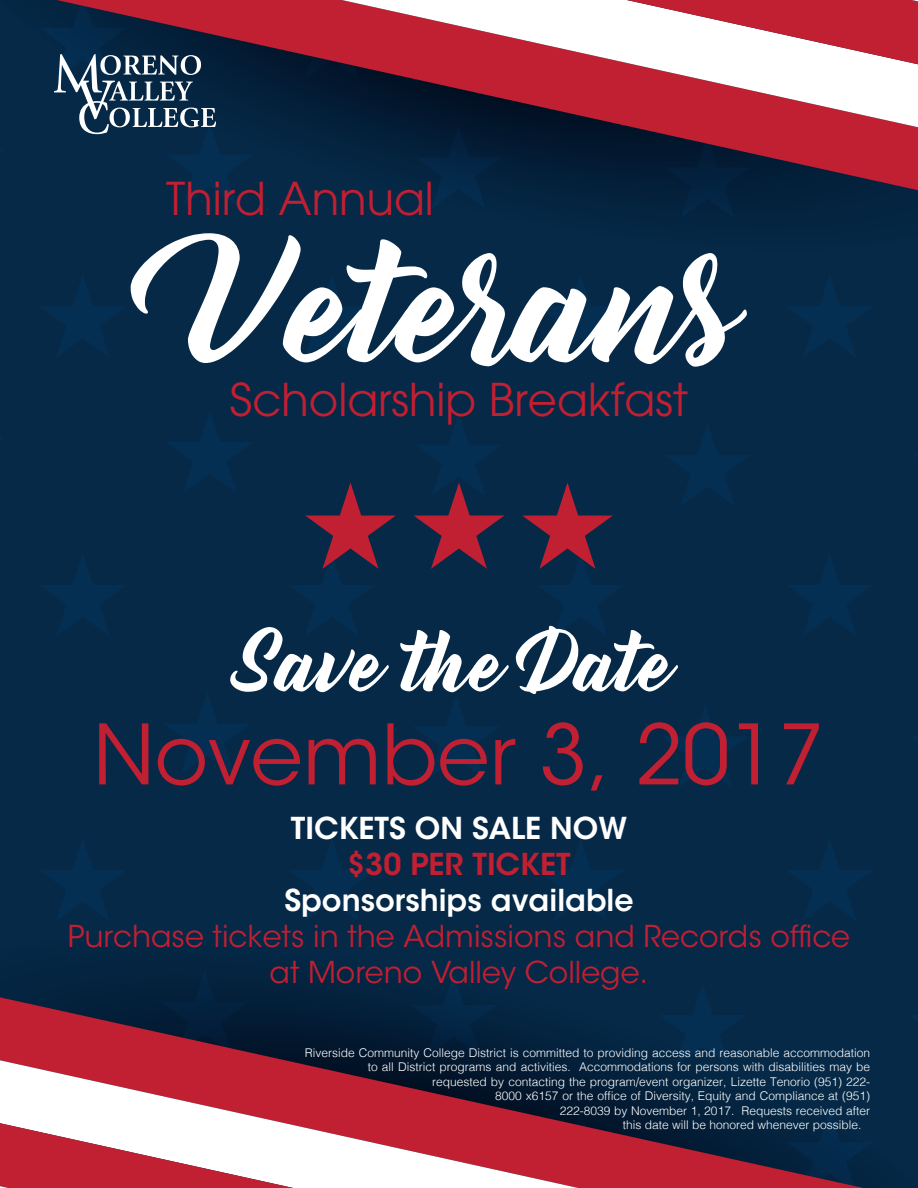
<style>
.page{position:relative;width:918px;height:1188px;background:#052947}
.page>*{position:absolute;margin:0;border:0;box-sizing:border-box;transform-origin:0 0}
.t1{font:150px "Bernadette";color:#fff}
.t2{font:82.5px "ITC Avant Garde Std";color:#c11f32}
.t3{font:75px "Bernadette";color:#fff}
.t4{font:45px "Avant Garde";color:#c11f32}
.t5{font:30px/36px "ITC Avant Garde Std";color:#c11f32;text-align:center}
.t6{font:300 12px "Helvetica";color:#fff}
.s1{font-weight:600;color:#fff}
.s2{font-weight:600}
</style>
<div class="page">
<svg style="left:789px;top:277px;width:81px;height:79px"></svg>
<svg style="left:788px;top:555px;width:83px;height:79px"></svg>
<svg style="left:789px;top:840px;width:81px;height:79px"></svg>
<svg style="left:540px;top:277px;width:82px;height:79px"></svg>
<svg style="left:540px;top:840px;width:81px;height:79px"></svg>
<svg style="left:291px;top:278px;width:82px;height:78px"></svg>
<svg style="left:291px;top:841px;width:81px;height:79px"></svg>
<svg style="left:42px;top:277px;width:82px;height:79px"></svg>
<svg style="left:41px;top:556px;width:84px;height:79px"></svg>
<svg style="left:42px;top:841px;width:81px;height:79px"></svg>
<svg style="left:913px;top:737px;width:5px;height:4px"></svg>
<svg style="left:666px;top:425px;width:83px;height:79px"></svg>
<svg style="left:664px;top:708px;width:82px;height:78px"></svg>
<svg style="left:415px;top:698px;width:82px;height:78px"></svg>
<svg style="left:168px;top:413px;width:83px;height:79px"></svg>
<svg style="left:166px;top:694px;width:83px;height:79px"></svg>
<svg style="left:90px;top:976px;width:828px;height:168px"></svg>
<svg style="left:0;top:997px;width:863px;height:191px"></svg>
<svg style="left:0;top:1060px;width:578px;height:128px;background:#a54f5e"></svg>
<svg style="left:0;top:1110px;width:375px;height:78px;background:#e5a2aa"></svg>
<svg style="left:0;top:150px;width:918px;height:57px"></svg>
<svg style="left:253px;top:0;width:665px;height:190px"></svg>
<svg style="left:342px;top:0;width:576px;height:127px;background:#a54d5d"></svg>
<svg style="left:537px;top:0;width:381px;height:79px;background:#e5a3ab"></svg>
<svg style="left:290px;top:483px;width:106px;height:152px"></svg>
<svg style="left:414px;top:415px;width:90px;height:154px"></svg>
<svg style="left:522px;top:483px;width:100px;height:151px"></svg>
<svg style="left:39px;top:0;width:214px;height:206px"></svg>
<p class="t4" style="left:166px;top:172px;width:269px">Third Annual</p>
<p class="t1" style="left:175px;top:186px;width:569px">Veterans</p>
<p class="t4" style="left:230px;top:373px;width:460px">Scholarship Breakfast</p>
<p class="t3" style="left:242px;top:604px;width:436px">Save the Date</p>
<p class="t2" style="left:93px;top:705px;width:733px">November 3, 2017</p>
<p class="t5" style="left:68px;top:810px;width:784px"><span class="s1">TICKETS ON SALE NOW<br></span><span class="s2">$30 PER TICKET<br></span><span class="s1">Sponsorships available<br></span>Purchase tickets in the Admissions and Records office at Moreno Valley College.</p>
<p class="t6" style="left:305px;top:1043px;width:567px">Riverside Community College District is committed to providing access and reasonable accommodation</p>
<p class="t6" style="left:368px;top:1057px;width:504px">to all District programs and activities. Accommodations for persons with disabilities may be</p>
<p class="t6" style="left:432px;top:1071px;width:439px">requested by contacting the program/event organizer, Lizette Tenorio (951) 222-</p>
<p class="t6" style="left:495px;top:1086px;width:377px">8000 x6157 or the office of Diversity, Equity and Compliance at (951)</p>
<p class="t6" style="left:560px;top:1100px;width:312px">222-8039 by November 1, 2017. Requests received after</p>
<p class="t6" style="left:623px;top:1115px;width:240px">this date will be honored whenever possible.</p>
</div>
